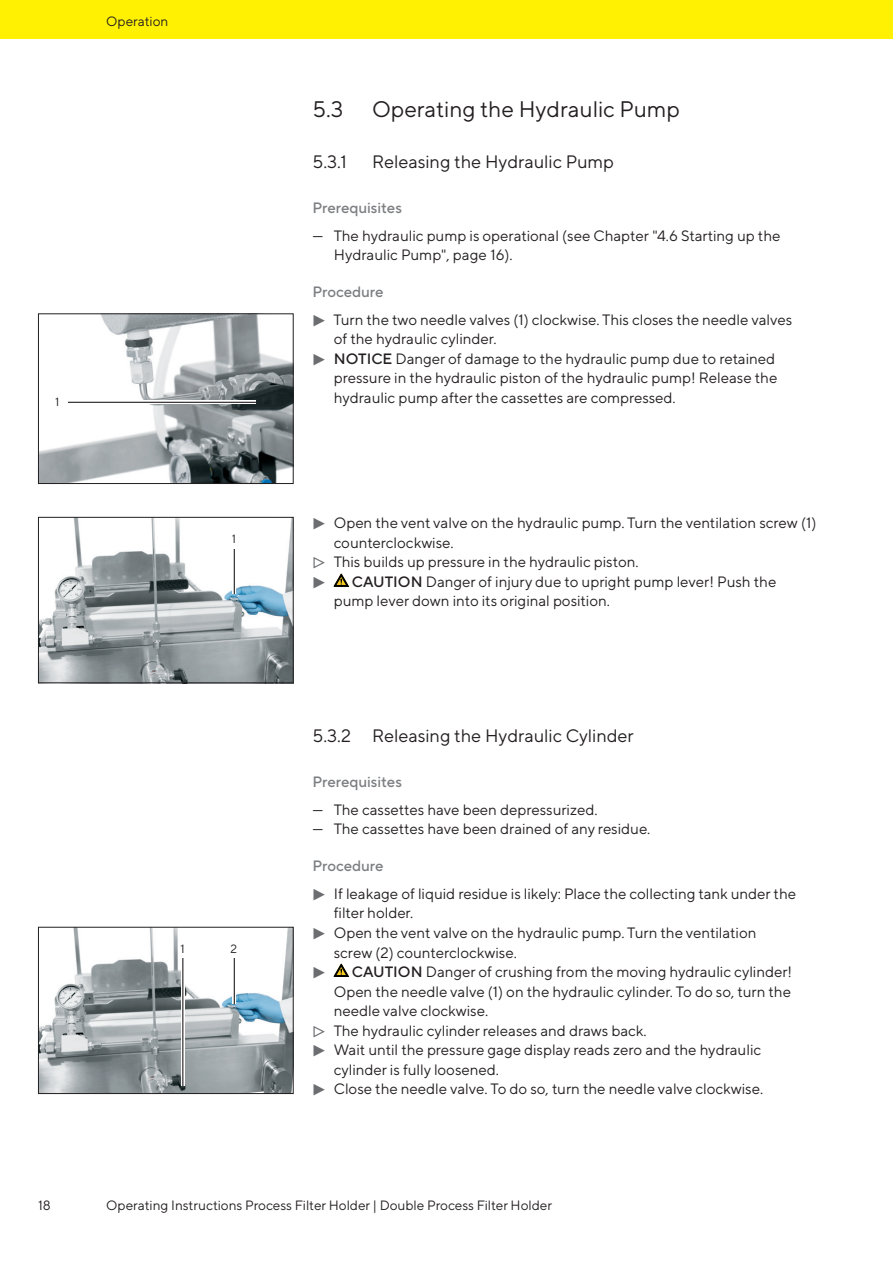
<style>
.page{position:relative;width:893px;height:1263px;background:#fff}
.page>*{position:absolute;margin:0;border:0;box-sizing:border-box;transform-origin:0 0}
.t1{font:22.5px "TT Norms Pro";color:#231f20}
.t2{font:18px "TT Norms Pro";color:#231f20}
.t3{font:15px/19.5px "TT Norms Pro";color:#231f20}
.t4{font:500 15px "TT Norms Pro";color:#7c7e81}
.t5{font:15px "PIK72022";color:#6c6d70}
.t6{font:13.5px "TT Norms Pro";color:#231f20}
.t7{font:12px "TT Norms Pro";color:#231f20}
.s1{font-weight:500;color:#7c7e81}
.s2{font-family:"PIK72022";color:#6c6d70}
.s3{font-weight:500}
</style>
<div class="page">
<div style="left:0;top:0;width:893px;height:38px;background:#fff101"></div>
<svg style="left:334px;top:574px;width:15px;height:13px"></svg>
<svg style="left:334px;top:964px;width:15px;height:13px"></svg>
<img style="left:40px;top:316px;width:251px;height:166px">
<div style="left:38px;top:314px;width:255px;height:170px;border:1px solid #231f20"></div>
<div style="left:47px;top:394px;width:21px;height:17px;background:#fff"></div>
<hr style="left:68px;top:401px;width:187px;height:3px;background:#fff">
<hr style="left:68px;top:402px;width:187px;height:1px;background:#231f20">
<img style="left:40px;top:519px;width:251px;height:162px">
<div style="left:38px;top:517px;width:255px;height:166px;border:1px solid #231f20"></div>
<div style="left:223px;top:532px;width:21px;height:17px;background:#fff"></div>
<hr style="left:233px;top:549px;width:3px;height:45px;background:#fff">
<hr style="left:234px;top:549px;width:1px;height:45px;background:#231f20">
<img style="left:40px;top:929px;width:251px;height:163px">
<div style="left:38px;top:927px;width:255px;height:167px;border:1px solid #231f20"></div>
<div style="left:223px;top:942px;width:21px;height:17px;background:#fff"></div>
<hr style="left:233px;top:959px;width:3px;height:44px;background:#fff">
<hr style="left:234px;top:959px;width:1px;height:44px;background:#231f20">
<div style="left:179px;top:942px;width:8px;height:17px;background:#fff"></div>
<hr style="left:181px;top:959px;width:3px;height:126px;background:#fff">
<hr style="left:182px;top:959px;width:1px;height:126px;background:#231f20">
<p class="t6" style="left:106px;top:11px;width:64px">Operation</p>
<p class="t7" style="left:55px;top:393px;width:6px">1</p>
<p class="t7" style="left:232px;top:530px;width:6px">1</p>
<p class="t7" style="left:181px;top:940px;width:6px">1</p>
<p class="t7" style="left:231px;top:940px;width:8px">2</p>
<h1 class="t1" style="left:313px;top:93px;width:32px">5.3</h1>
<h1 class="t1" style="left:372px;top:93px;width:309px">Operating the Hydraulic Pump</h1>
<p class="t2" style="left:313px;top:148px;width:36px">5.3.1</p>
<p class="t2" style="left:372px;top:148px;width:243px">Releasing the Hydraulic Pump</p>
<p class="t4" style="left:313px;top:197px;width:91px">Prerequisites</p>
<p class="t3" style="left:334px;top:225px;width:448px;text-indent:-21px">— The hydraulic pump is operational (see Chapter "4.6 Starting up the<br>Hydraulic Pump", page 16).</p>
<p class="t3" style="left:313px;top:276px;width:481px;line-height:28px"><span class="s1">Procedure<br></span><span class="s2">t</span> Turn the two needle valves (1) clockwise. This closes the needle valves</p>
<p class="t3" style="left:334px;top:328px;width:164px">of the hydraulic cylinder.</p>
<p class="t3" style="left:313px;top:348px;width:464px"><span class="s2">t</span> <span class="s3">NOTICE</span> Danger of damage to the hydraulic pump due to retained</p>
<p class="t3" style="left:334px;top:367px;width:445px">pressure in the hydraulic piston of the hydraulic pump! Release the</p>
<p class="t3" style="left:334px;top:387px;width:343px">hydraulic pump after the cassettes are compressed.</p>
<p class="t3" style="left:313px;top:512px;width:505px"><span class="s2">t</span> Open the vent valve on the hydraulic pump. Turn the ventilation screw (1)</p>
<p class="t3" style="left:334px;top:532px;width:121px">counterclockwise.</p>
<p class="t3" style="left:312px;top:551px;width:328px"><span class="s2">y</span> This builds up pressure in the hydraulic piston.</p>
<p class="t5" style="left:312px;top:576px;width:15px">t</p>
<p class="t3" style="left:334px;top:571px;width:444px;text-indent:18px"><span class="s3">CAUTION</span> Danger of injury due to upright pump lever! Push the pump lever down into its original position.</p>
<p class="t2" style="left:313px;top:722px;width:323px">5.3.2 Releasing the Hydraulic Cylinder</p>
<p class="t4" style="left:313px;top:771px;width:91px">Prerequisites</p>
<p class="t3" style="left:313px;top:799px;width:286px">— The cassettes have been depressurized.</p>
<p class="t3" style="left:313px;top:818px;width:339px">— The cassettes have been drained of any residue.</p>
<p class="t3" style="left:313px;top:850px;width:485px;line-height:28px"><span class="s1">Procedure<br></span><span class="s2">t</span> If leakage of liquid residue is likely: Place the collecting tank under the</p>
<p class="t3" style="left:334px;top:902px;width:81px">filter holder.</p>
<p class="t3" style="left:313px;top:922px;width:445px"><span class="s2">t</span> Open the vent valve on the hydraulic pump. Turn the ventilation</p>
<p class="t3" style="left:334px;top:941px;width:184px">screw (2) counterclockwise.</p>
<p class="t5" style="left:313px;top:966px;width:15px">t</p>
<p class="t3" style="left:352px;top:961px;width:442px"><span class="s3">CAUTION</span> Danger of crushing from the moving hydraulic cylinder!</p>
<p class="t3" style="left:334px;top:980px;width:459px">Open the needle valve (1) on the hydraulic cylinder. To do so, turn the</p>
<p class="t3" style="left:334px;top:1000px;width:156px">needle valve clockwise.</p>
<p class="t3" style="left:313px;top:1019px;width:336px"><span class="s2">y</span> The hydraulic cylinder releases and draws back.</p>
<p class="t3" style="left:313px;top:1039px;width:450px"><span class="s2">t</span> Wait until the pressure gage display reads zero and the hydraulic</p>
<p class="t3" style="left:334px;top:1058px;width:167px">cylinder is fully loosened.</p>
<p class="t3" style="left:313px;top:1078px;width:452px"><span class="s2">t</span> Close the needle valve. To do so, turn the needle valve clockwise.</p>
<p class="t6" style="left:38px;top:1195px;width:14px">18</p>
<p class="t6" style="left:106px;top:1195px;width:447px">Operating Instructions Process Filter Holder | Double Process Filter Holder</p>
</div>
